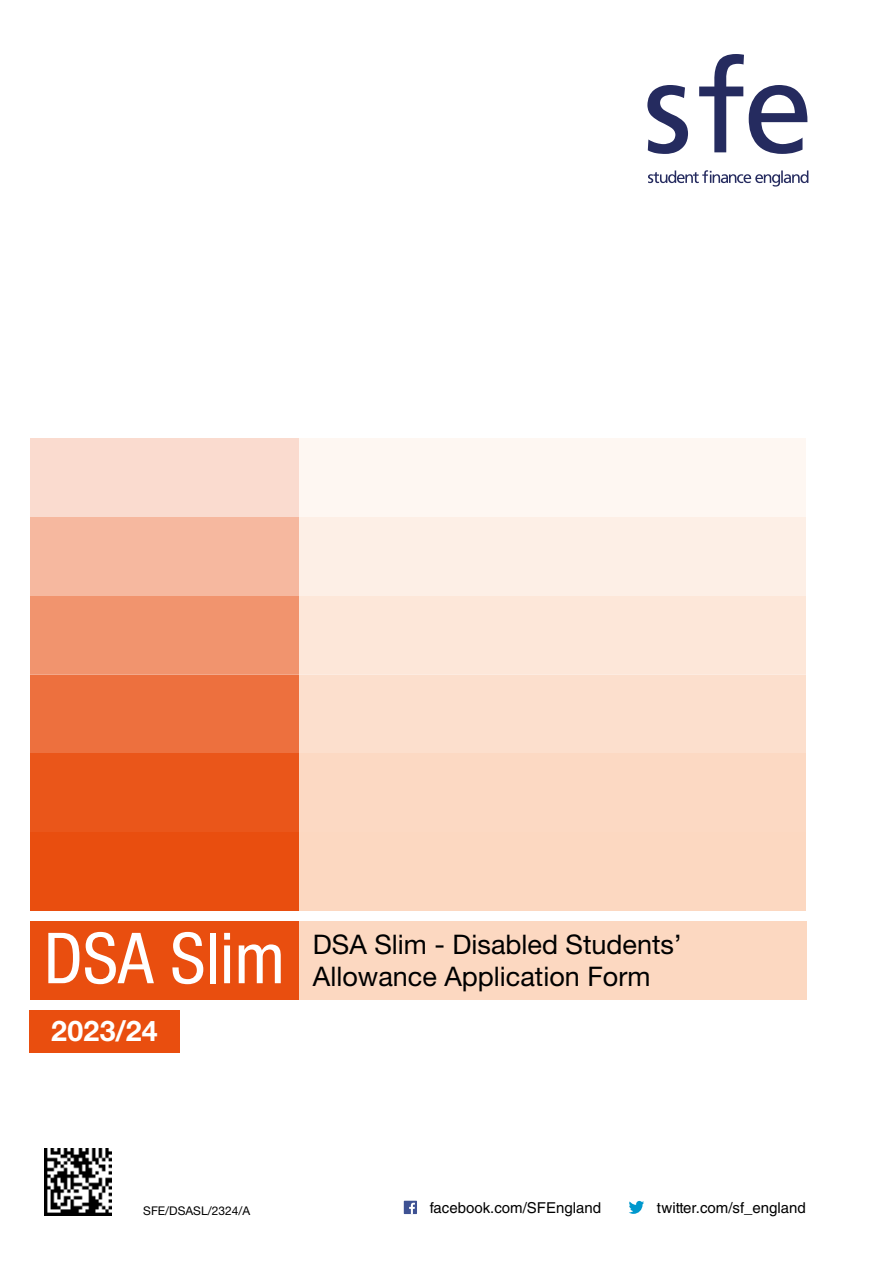
<style>
.page{position:relative;width:893px;height:1263px;background:#fff}
.page>*{position:absolute;margin:0;border:0;box-sizing:border-box;transform-origin:0 0}
.t1{font:condensed 70.5px "Helvetica Neue LT Std";color:#fff}
.t2{font:700 28.5px "Helvetica Neue LT Std";letter-spacing:.01em;color:#fff}
.t3{font:27px/32.4px "Helvetica Neue LT Std";color:#000}
.t4{font:15px "Helvetica LT Std";color:#000}
.t5{font:12px "Helvetica Neue LT Std";color:#000}
</style>
<div class="page">
<div style="left:148px;top:921px;width:658px;height:79px;background:#fcd8c1"></div>
<div style="left:175px;top:438px;width:631px;height:472px;background:#fcd8c1"></div>
<div style="left:30px;top:921px;width:269px;height:79px;background:#e94e0f"></div>
<div style="left:30px;top:438px;width:269px;height:472px;background:#e94e0f"></div>
<div style="left:30px;top:1010px;width:150px;height:42px;background:#e94e0f"></div>
<div style="left:30px;top:753px;width:269px;height:79px;background:#ea561a"></div>
<svg style="left:30px;top:517px;width:776px;height:79px;background:#fadbcd"></svg>
<svg style="left:30px;top:596px;width:776px;height:78px;background:#f8cab3"></svg>
<svg style="left:30px;top:674px;width:776px;height:79px;fill:#fcdfcd"></svg>
<svg style="left:30px;top:438px;width:776px;height:79px;background:#fcede5"></svg>
<svg style="left:647px;top:85px;width:41px;height:69px"></svg>
<svg style="left:699px;top:54px;width:108px;height:100px"></svg>
<svg style="left:648px;top:170px;width:160px;height:17px"></svg>
<img style="left:44px;top:1148px;width:68px;height:68px">
<div style="left:404px;top:1201px;width:13px;height:13px;background:#3e5293"></div>
<svg style="left:409px;top:1203px;width:6px;height:11px"></svg>
<svg style="left:629px;top:1201px;width:15px;height:13px"></svg>
<p class="t1" style="left:44px;top:917px;width:243px">DSA Slim</p>
<p class="t3" style="left:313px;top:928px;width:370px">DSA Slim - Disabled Students’<br>Allowance Application Form</p>
<p class="t2" style="left:51px;top:1013px;width:108px">2023/24</p>
<p class="t5" style="left:143px;top:1204px;width:108px">SFE/DSASL/2324/A</p>
<p class="t4" style="left:430px;top:1199px;width:173px">facebook.com/SFEngland</p>
<p class="t4" style="left:657px;top:1199px;width:151px">twitter.com/sf_england</p>
</div>
